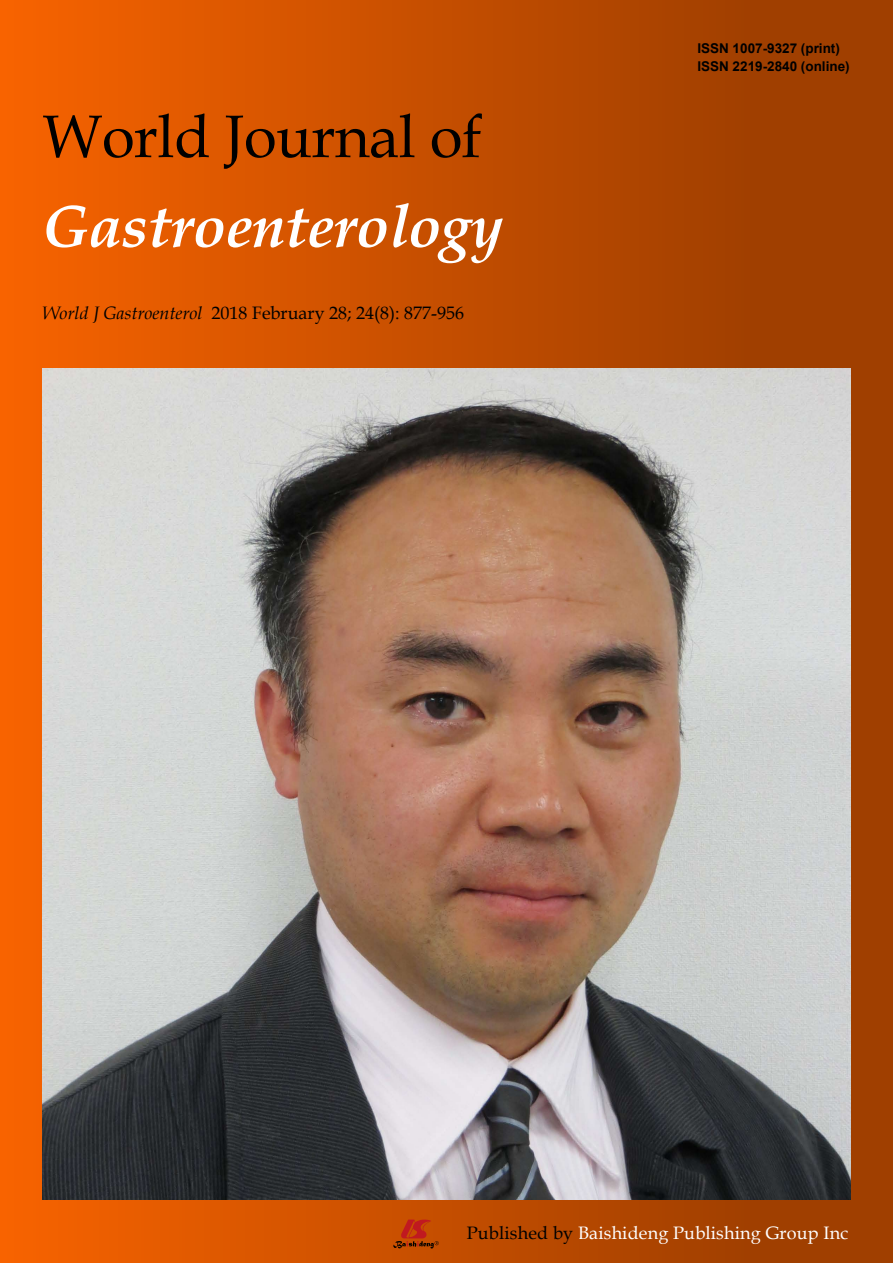
<style>
.page{position:relative;width:893px;height:1263px;background:#fff}
.page>*{position:absolute;margin:0;border:0;box-sizing:border-box;transform-origin:0 0}
.t1{font:italic 700 60px/89.7px "Book Antiqua";letter-spacing:-.01em;color:#fff}
.t2{font:18px "Book Antiqua";color:#000}
.t3{font:18px "Book Antiqua";letter-spacing:.01em;color:#fff}
.t4{font:700 13.5px/18px "Arial";color:#000}
.s1{font-weight:400;font-style:normal;color:#000}
.s2{font-style:italic}
.s3{color:#000}
</style>
<div class="page">
<div style="left:0;top:0;width:893px;height:1263px;background:linear-gradient(to right,#f66200,#953b01)"></div>
<svg style="left:393px;top:1219px;width:46px;height:29px"></svg>
<img style="left:42px;top:368px;width:808px;height:831px">
<p class="t1" style="left:43px;top:91px;width:463px"><span class="s1">World Journal of<br></span>Gastroenterology</p>
<p class="t2" style="left:43px;top:300px;width:423px"><span class="s2">World J Gastroenterol</span> 2018 February 28; 24(8): 877-956</p>
<p class="t4" style="left:697px;top:40px;width:154px">ISSN 1007-9327 (print)<br>ISSN 2219-2840 (online)</p>
<p class="t3" style="left:467px;top:1220px;width:383px"><span class="s3">Published by</span> Baishideng Publishing Group Inc</p>
</div>
